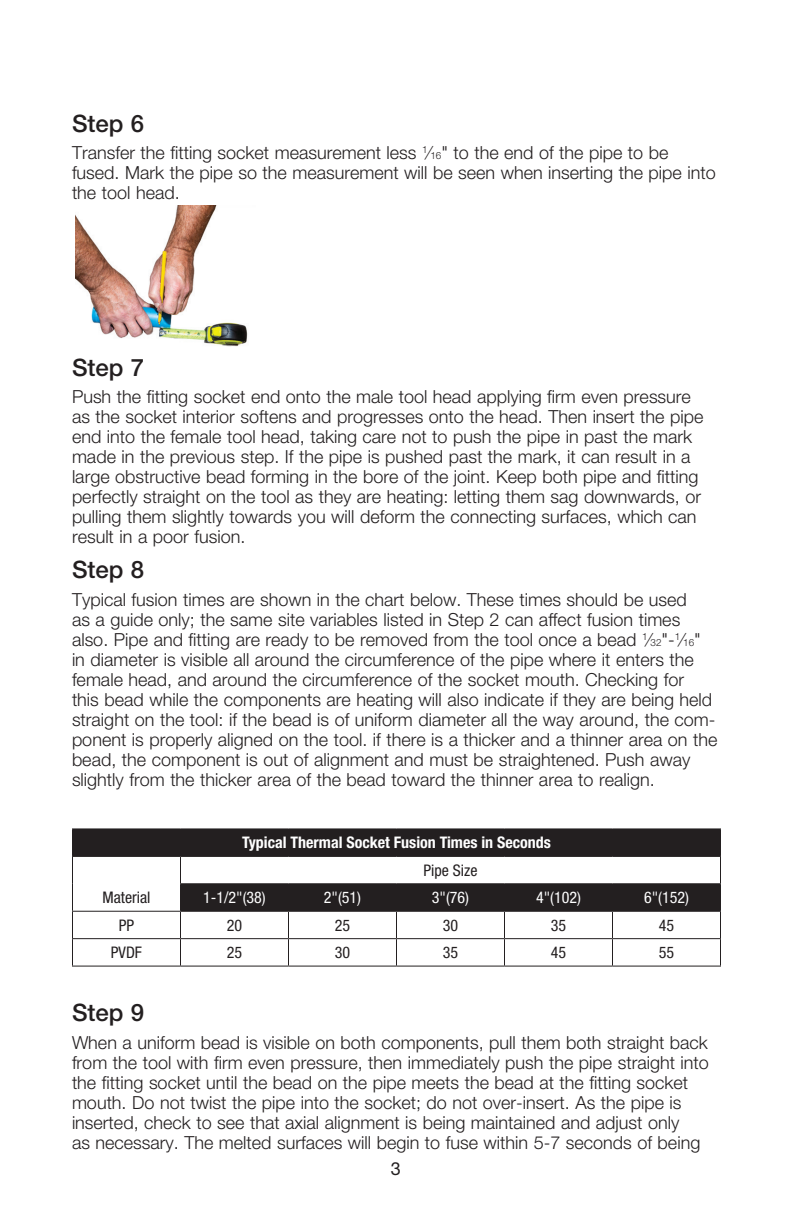
<style>
.page{position:relative;width:792px;height:1224px;background:#fff}
.page>*{position:absolute;margin:0;border:0;box-sizing:border-box;transform-origin:0 0}
.body{font:500 24px "Helvetica Neue LT Std";color:#231f20}
.body-2{font:300 18px/20px "Helvetica Neue LT Std";color:#231f20}
.t1{font:18px "Helvetica Neue LT Std";color:#231f20}
.Callouts{font:condensed 16px "Helvetica Neue LT Std";color:#231f20}
.Callouts-2{font:700 condensed 16px "Helvetica Neue LT Std";color:#fff}
.Callouts-3{font:condensed 16px "Helvetica Neue LT Std";color:#fff}
.s1{font-size:9.8px}
</style>
<div class="page">
<svg style="left:73px;top:829px;width:647px;height:82px;fill:#231f20"></svg>
<hr style="left:72px;top:828px;width:108px;height:1px;background:#231f20">
<hr style="left:180px;top:828px;width:108px;height:1px;background:#231f20">
<hr style="left:288px;top:828px;width:108px;height:1px;background:#231f20">
<hr style="left:396px;top:828px;width:108px;height:1px;background:#231f20">
<hr style="left:504px;top:828px;width:108px;height:1px;background:#231f20">
<hr style="left:612px;top:828px;width:109px;height:1px;background:#231f20">
<hr style="left:72px;top:856px;width:108px;height:1px;background:#231f20">
<hr style="left:180px;top:856px;width:108px;height:1px;background:#231f20">
<hr style="left:288px;top:856px;width:108px;height:1px;background:#231f20">
<hr style="left:396px;top:856px;width:108px;height:1px;background:#231f20">
<hr style="left:504px;top:856px;width:108px;height:1px;background:#231f20">
<hr style="left:612px;top:856px;width:109px;height:1px;background:#231f20">
<hr style="left:180px;top:883px;width:108px;height:1px;background:#231f20">
<hr style="left:288px;top:883px;width:108px;height:1px;background:#231f20">
<hr style="left:396px;top:883px;width:108px;height:1px;background:#231f20">
<hr style="left:504px;top:883px;width:108px;height:1px;background:#231f20">
<hr style="left:612px;top:883px;width:109px;height:1px;background:#231f20">
<hr style="left:72px;top:911px;width:108px;height:1px;background:#231f20">
<hr style="left:180px;top:911px;width:108px;height:1px;background:#231f20">
<hr style="left:288px;top:911px;width:108px;height:1px;background:#231f20">
<hr style="left:396px;top:911px;width:108px;height:1px;background:#231f20">
<hr style="left:504px;top:911px;width:108px;height:1px;background:#231f20">
<hr style="left:612px;top:911px;width:109px;height:1px;background:#231f20">
<hr style="left:72px;top:938px;width:108px;height:1px;background:#231f20">
<svg style="left:72px;top:829px;width:1px;height:137px"></svg>
<hr style="left:180px;top:938px;width:108px;height:1px;background:#231f20">
<svg style="left:180px;top:857px;width:1px;height:109px"></svg>
<hr style="left:288px;top:938px;width:108px;height:1px;background:#231f20">
<svg style="left:288px;top:884px;width:1px;height:82px"></svg>
<hr style="left:396px;top:938px;width:108px;height:1px;background:#231f20">
<svg style="left:396px;top:884px;width:1px;height:82px"></svg>
<hr style="left:504px;top:938px;width:108px;height:1px;background:#231f20">
<svg style="left:504px;top:884px;width:1px;height:82px"></svg>
<hr style="left:612px;top:938px;width:109px;height:1px;background:#231f20">
<svg style="left:612px;top:884px;width:1px;height:82px"></svg>
<svg style="left:720px;top:829px;width:1px;height:137px"></svg>
<hr style="left:72px;top:966px;width:108px;height:1px;background:#231f20">
<hr style="left:180px;top:966px;width:108px;height:1px;background:#231f20">
<hr style="left:288px;top:966px;width:108px;height:1px;background:#231f20">
<hr style="left:396px;top:966px;width:108px;height:1px;background:#231f20">
<hr style="left:504px;top:966px;width:108px;height:1px;background:#231f20">
<hr style="left:612px;top:966px;width:109px;height:1px;background:#231f20">
<img style="left:76px;top:206px;width:172px;height:141px">
<p class="body" style="left:72px;top:109px;width:74px">Step 6</p>
<p class="body-2" style="left:72px;top:142px;width:645px">Transfer the fitting socket measurement less <sup>1</sup>⁄<span class="s1">16</span>" to the end of the pipe to be fused. Mark the pipe so the measurement will be seen when inserting the pipe into the tool head.</p>
<p class="body" style="left:72px;top:353px;width:74px">Step 7</p>
<p class="body-2" style="left:72px;top:386px;width:633px">Push the fitting socket end onto the male tool head applying firm even pressure as the socket interior softens and progresses onto the head. Then insert the pipe end into the female tool head, taking care not to push the pipe in past the mark made in the previous step. If the pipe is pushed past the mark, it can result in a large obstructive bead forming in the bore of the joint. Keep both pipe and fitting perfectly straight on the tool as they are heating: letting them sag downwards, or pulling them slightly towards you will deform the connecting surfaces, which can result in a poor fusion.</p>
<p class="body" style="left:72px;top:556px;width:74px">Step 8</p>
<p class="body-2" style="left:72px;top:589px;width:647px">Typical fusion times are shown in the chart below. These times should be used<br>as a guide only; the same site variables listed in Step 2 can affect fusion times also. Pipe and fitting are ready to be removed from the tool once a bead <sup>1</sup>⁄<span class="s1">32</span>"-<sup>1</sup>⁄<span class="s1">16</span>" in diameter is visible all around the circumference of the pipe where it enters the female head, and around the circumference of the socket mouth. Checking for<br>this bead while the components are heating will also indicate if they are being held straight on the tool: if the bead is of uniform diameter all the way around, the com&shy;ponent is properly aligned on the tool. if there is a thicker and a thinner area on the bead, the component is out of alignment and must be straightened. Push away slightly from the thicker area of the bead toward the thinner area to realign.</p>
<p class="Callouts-2" style="left:242px;top:833px;width:310px">Typical Thermal Socket Fusion Times in Seconds</p>
<p class="Callouts" style="left:424px;top:861px;width:55px">Pipe Size</p>
<p class="Callouts" style="left:102px;top:888px;width:50px">Material</p>
<p class="Callouts-3" style="left:203px;top:888px;width:64px">1-1/2"(38)</p>
<p class="Callouts-3" style="left:324px;top:888px;width:39px">2"(51)</p>
<p class="Callouts-3" style="left:432px;top:888px;width:39px">3"(76)</p>
<p class="Callouts-3" style="left:536px;top:888px;width:46px">4"(102)</p>
<p class="Callouts-3" style="left:644px;top:888px;width:46px">6"(152)</p>
<p class="Callouts" style="left:119px;top:916px;width:17px">PP</p>
<p class="Callouts" style="left:227px;top:916px;width:17px">20</p>
<p class="Callouts" style="left:335px;top:916px;width:17px">25</p>
<p class="Callouts" style="left:443px;top:916px;width:17px">30</p>
<p class="Callouts" style="left:551px;top:916px;width:17px">35</p>
<p class="Callouts" style="left:659px;top:916px;width:17px">45</p>
<p class="Callouts" style="left:111px;top:943px;width:33px">PVDF</p>
<p class="Callouts" style="left:227px;top:943px;width:17px">25</p>
<p class="Callouts" style="left:335px;top:943px;width:17px">30</p>
<p class="Callouts" style="left:443px;top:943px;width:17px">35</p>
<p class="Callouts" style="left:551px;top:943px;width:17px">45</p>
<p class="Callouts" style="left:659px;top:943px;width:17px">55</p>
<p class="body" style="left:72px;top:998px;width:74px">Step 9</p>
<p class="body-2" style="left:72px;top:1032px;width:638px">When a uniform bead is visible on both components, pull them both straight back from the tool with firm even pressure, then immediately push the pipe straight into the fitting socket until the bead on the pipe meets the bead at the fitting socket mouth. Do not twist the pipe into the socket; do not over-insert. As the pipe is inserted, check to see that axial alignment is being maintained and adjust only<br>as necessary. The melted surfaces will begin to fuse within 5-7 seconds of being</p>
<p class="t1" style="left:391px;top:1158px;width:12px">3</p>
</div>
